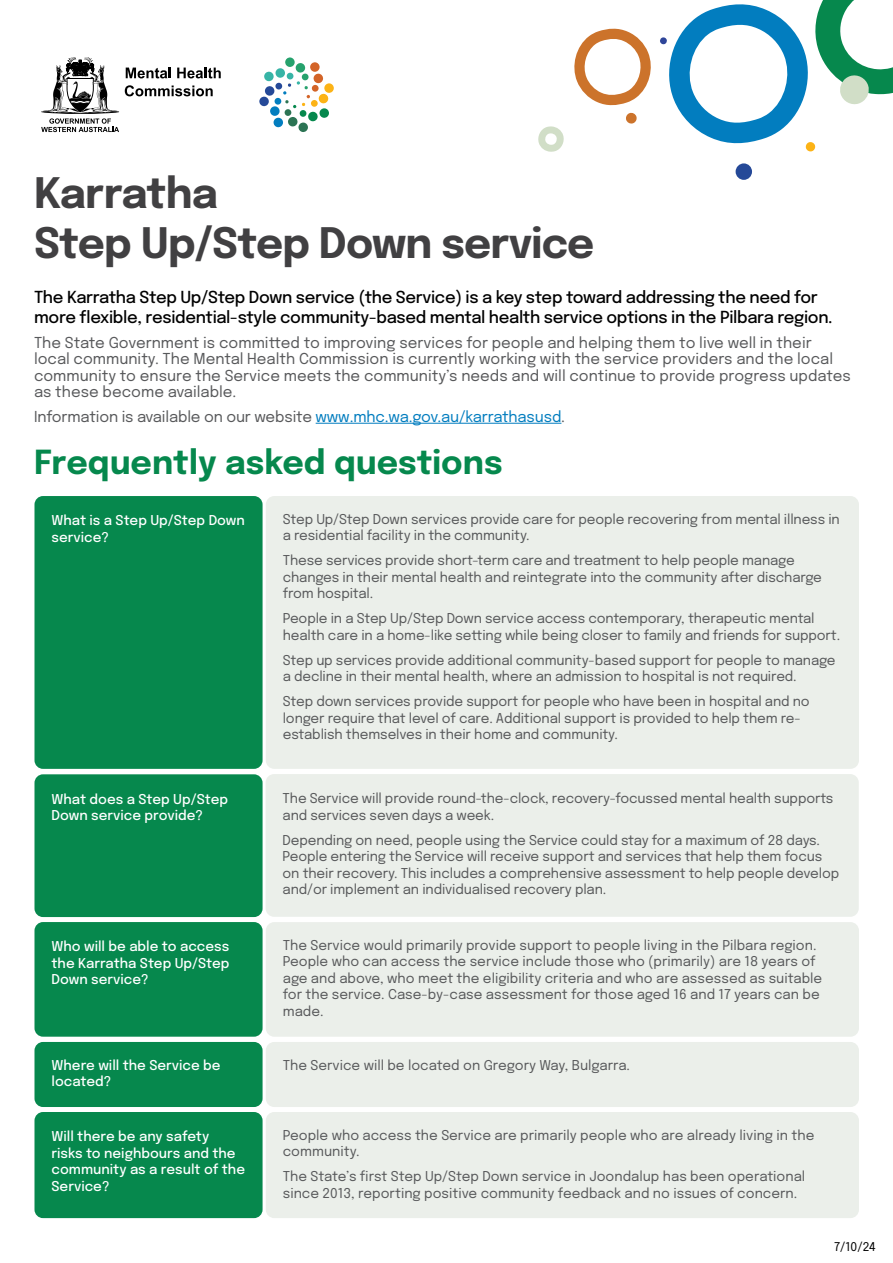
<style>
.page{position:relative;width:893px;height:1263px;background:#fff}
.page>*{position:absolute;margin:0;border:0;box-sizing:border-box;transform-origin:0 0}
.t1{font:700 41.85px/49.7px "Epilogue";letter-spacing:-.02em;color:#414042}
.t2{font:700 33px "Epilogue";color:#06884d}
.t3{font:500 16.5px/19.5px "Epilogue";letter-spacing:-.02em;color:#000}
.t4{font:15px/16.5px "Epilogue";color:#58595b}
.t5{font:13.5px/16.5px "Epilogue";letter-spacing:-.01em;color:#58595b}
.t6{font:500 13.5px/16.5px "Epilogue";color:#fff}
.t7{font:12px "Epilogue";color:#000}
.s1{color:#027dbf}
</style>
<div class="page">
<div style="left:35px;top:496px;width:228px;height:273px;background:#06884d;border-radius:9px"></div>
<div style="left:266px;top:496px;width:593px;height:273px;background:#ebefea;border-radius:9px"></div>
<div style="left:266px;top:922px;width:593px;height:115px;background:#ebefea;border-radius:9px"></div>
<div style="left:35px;top:774px;width:228px;height:143px;background:#06884d;border-radius:9px"></div>
<div style="left:266px;top:774px;width:593px;height:143px;background:#ebefea;border-radius:9px"></div>
<div style="left:35px;top:922px;width:228px;height:115px;background:#06884d;border-radius:9px"></div>
<div style="left:266px;top:1042px;width:593px;height:65px;background:#ebefea;border-radius:9px"></div>
<div style="left:35px;top:1042px;width:228px;height:65px;background:#06884d;border-radius:9px"></div>
<div style="left:266px;top:1112px;width:593px;height:106px;background:#ebefea;border-radius:9px"></div>
<div style="left:35px;top:1112px;width:228px;height:106px;background:#06884d;border-radius:9px"></div>
<hr style="left:316px;top:423px;width:245px;height:1px;background:#027dbf">
<svg style="left:126px;top:68px;width:45px;height:10px"></svg>
<svg style="left:177px;top:68px;width:44px;height:10px"></svg>
<svg style="left:125px;top:85px;width:88px;height:11px"></svg>
<svg style="left:41px;top:57px;width:78px;height:75px"></svg>
<div style="left:285px;top:57px;width:10px;height:10px;background:#26a26d;border-radius:50%"></div>
<div style="left:295px;top:63px;width:10px;height:10px;background:#26a26d;border-radius:4px"></div>
<div style="left:302px;top:73px;width:7px;height:8px;background:#26a26d;border-radius:50%"></div>
<div style="left:264px;top:71px;width:10px;height:10px;background:#37b4a6;border-radius:50%"></div>
<div style="left:275px;top:68px;width:10px;height:10px;background:#37b4a6;border-radius:4px"></div>
<svg style="left:286px;top:72px;width:8px;height:8px"></svg>
<div style="left:273px;top:118px;width:10px;height:9px;background:#027dbf;border-radius:50%"></div>
<div style="left:270px;top:106px;width:10px;height:10px;background:#027dbf;border-radius:4px"></div>
<div style="left:274px;top:98px;width:8px;height:7px;background:#027dbf;border-radius:50%"></div>
<div style="left:298px;top:122px;width:10px;height:10px;background:#2c7454;border-radius:50%"></div>
<div style="left:288px;top:117px;width:10px;height:10px;background:#2c7454;border-radius:4px"></div>
<div style="left:284px;top:109px;width:8px;height:7px;background:#2c7454;border-radius:50%"></div>
<div style="left:319px;top:108px;width:10px;height:10px;background:#06884d;border-radius:50%"></div>
<svg style="left:308px;top:111px;width:10px;height:11px"></svg>
<div style="left:299px;top:110px;width:8px;height:7px;background:#06884d;border-radius:50%"></div>
<div style="left:324px;top:83px;width:10px;height:10px;background:#fcb316;border-radius:50%"></div>
<svg style="left:318px;top:94px;width:11px;height:10px"></svg>
<div style="left:311px;top:100px;width:7px;height:7px;background:#fcb316;border-radius:50%"></div>
<div style="left:310px;top:62px;width:10px;height:10px;background:#d36428;border-radius:50%"></div>
<svg style="left:313px;top:73px;width:10px;height:10px"></svg>
<div style="left:312px;top:85px;width:7px;height:7px;background:#d36428;border-radius:50%"></div>
<div style="left:259px;top:96px;width:10px;height:10px;background:#254998;border-radius:50%"></div>
<div style="left:265px;top:86px;width:10px;height:10px;background:#254998;border-radius:4px"></div>
<div style="left:275px;top:83px;width:7px;height:7px;background:#254998;border-radius:50%"></div>
<svg style="left:283px;top:81px;width:27px;height:27px"></svg>
<svg style="left:538px;top:126px;width:26px;height:26px"></svg>
<svg style="left:574px;top:28px;width:77px;height:78px"></svg>
<svg style="left:626px;top:112px;width:11px;height:12px"></svg>
<svg style="left:660px;top:0;width:233px;height:152px"></svg>
<div style="left:736px;top:163px;width:16px;height:17px;background:#254998;border-radius:50%"></div>
<h1 class="t1" style="left:34px;top:165px;width:562px">Karratha<br>Step Up/Step Down service</h1>
<p class="t3" style="left:34px;top:287px;width:800px">The Karratha Step Up/Step Down service (the Service) is a key step toward addressing the need for more flexible, residential-style community-based mental health service options in the Pilbara region.</p>
<p class="t4" style="left:34px;top:333px;width:818px">The State Government is committed to improving services for people and helping them to live well in their local community. The Mental Health Commission is currently working with the service providers and the local community to ensure the Service meets the community’s needs and will continue to provide progress updates as these become available.</p>
<p class="t4" style="left:34px;top:408px;width:533px">Information is available on our website <span class="s1">www.mhc.wa.gov.au/karrathasusd</span>.</p>
<h2 class="t2" style="left:34px;top:437px;width:470px">Frequently asked questions</h2>
<p class="t6" style="left:52px;top:511px;width:195px">What is a Step Up/Step Down service?</p>
<p class="t5" style="left:283px;top:510px;width:559px">Step Up/Step Down services provide care for people recovering from mental illness in a residential facility in the community.</p>
<p class="t5" style="left:283px;top:551px;width:541px">These services provide short-term care and treatment to help people manage changes in their mental health and reintegrate into the community after discharge from hospital.</p>
<p class="t5" style="left:283px;top:609px;width:559px">People in a Step Up/Step Down service access contemporary, therapeutic mental health care in a home-like setting while being closer to family and friends for support.</p>
<p class="t5" style="left:283px;top:651px;width:554px">Step up services provide additional community-based support for people to manage a decline in their mental health, where an admission to hospital is not required.</p>
<p class="t5" style="left:283px;top:692px;width:528px">Step down services provide support for people who have been in hospital and no longer require that level of care. Additional support is provided to help them re&shy;establish themselves in their home and community.</p>
<p class="t6" style="left:52px;top:789px;width:178px">What does a Step Up/Step<br>Down service provide?</p>
<p class="t5" style="left:283px;top:789px;width:552px">The Service will provide round-the-clock, recovery-focussed mental health supports and services seven days a week.</p>
<p class="t5" style="left:283px;top:831px;width:558px">Depending on need, people using the Service could stay for a maximum of 28 days.<br>People entering the Service will receive support and services that help them focus on their recovery. This includes a comprehensive assessment to help people develop and/or implement an individualised recovery plan.</p>
<p class="t6" style="left:52px;top:937px;width:180px;text-align:justify">Who will be able to access the Karratha Step Up/Step Down service?</p>
<p class="t5" style="left:283px;top:936px;width:541px">The Service would primarily provide support to people living in the Pilbara region.<br>People who can access the service include those who (primarily) are 18 years of age and above, who meet the eligibility criteria and who are assessed as suitable for the service. Case-by-case assessment for those aged 16 and 17 years can be made.</p>
<p class="t6" style="left:52px;top:1056px;width:171px">Where will the Service be</p>
<p class="t5" style="left:283px;top:1056px;width:349px">The Service will be located on Gregory Way, Bulgarra.</p>
<p class="t6" style="left:52px;top:1072px;width:61px">located?</p>
<p class="t6" style="left:52px;top:1127px;width:195px">Will there be any safety<br>risks to neighbours and the community as a result of the<br>Service?</p>
<p class="t5" style="left:283px;top:1126px;width:533px">People who access the Service are primarily people who are already living in the community.</p>
<p class="t5" style="left:283px;top:1167px;width:524px">The State’s first Step Up/Step Down service in Joondalup has been operational since 2013, reporting positive community feedback and no issues of concern.</p>
<p class="t7" style="left:834px;top:1239px;width:43px">7/10/24</p>
</div>
